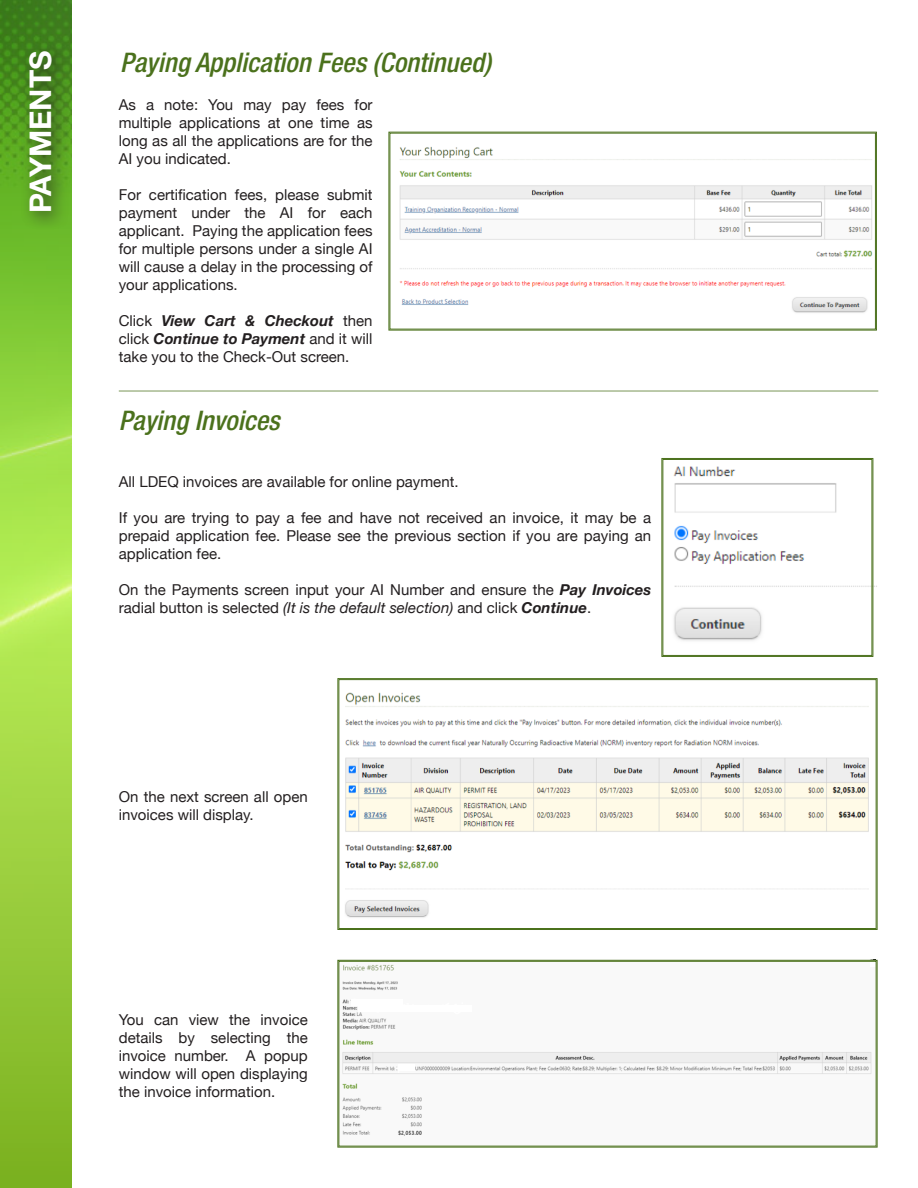
<style>
.page{position:relative;width:918px;height:1188px;background:#fff}
.page>*{position:absolute;margin:0;border:0;box-sizing:border-box;transform-origin:0 0}
.t1{font:700 30px "Helvetica Neue LT Std";color:#fff}
.t2{font:italic 500 condensed 27px "Helvetica Neue LT Std";color:#4b711c}
.t3{font:15px/18px "Helvetica Neue";color:#231f20;text-align:justify}
.s1{font-weight:700;font-style:italic}
.s2{font-style:italic}
</style>
<div class="page">
<svg style="left:0;top:1px;width:72px;height:1187px"></svg>
<div style="left:19px;top:41px;width:52px;height:190px;background:#231f20;opacity:.75"></div>
<hr style="left:119px;top:390px;width:759px;height:2px;background:#4b711c">
<svg style="left:388px;top:131px;width:489px;height:200px"></svg>
<svg style="left:337px;top:678px;width:541px;height:252px"></svg>
<div style="left:339px;top:679px;width:537px;height:250px;border:1px solid #4b711c"></div>
<svg style="left:337px;top:960px;width:541px;height:188px"></svg>
<div style="left:339px;top:961px;width:537px;height:185px;border:1px solid #4b711c"></div>
<svg style="left:661px;top:458px;width:213px;height:199px"></svg>
<div style="left:663px;top:459px;width:209px;height:197px;border:1px solid #4b711c"></div>
<p class="t1" style="left:22px;top:213px;width:164px;rotate:-90deg">PAYMENTS</p>
<p class="t2" style="left:120px;top:46px;width:372px">Paying Application Fees (Continued)</p>
<p class="t3" style="left:119px;top:97px;width:255px">As a note: You may pay fees for multiple applications at one time as long as all the applications are for the AI you indicated.</p>
<p class="t3" style="left:119px;top:187px;width:255px">For certification fees, please submit payment under the AI for each applicant. Paying the application fees for multiple persons under a single AI will cause a delay in the processing of your applications.</p>
<p class="t3" style="left:119px;top:313px;width:255px">Click <span class="s1">View Cart &amp; Checkout</span> then click <span class="s1">Continue to Payment</span> and it will take you to the Check-Out screen.</p>
<p class="t2" style="left:119px;top:405px;width:162px">Paying Invoices</p>
<p class="t3" style="left:119px;top:474px;width:341px">All LDEQ invoices are available for online payment.</p>
<p class="t3" style="left:119px;top:510px;width:534px">If you are trying to pay a fee and have not received an invoice, it may be a prepaid application fee. Please see the previous section if you are paying an application fee.</p>
<p class="t3" style="left:119px;top:582px;width:534px">On the Payments screen input your AI Number and ensure the <span class="s1">Pay Invoices </span>radial button is selected <span class="s2">(It is the default selection)</span> and click <span class="s1">Continue</span>.</p>
<p class="t3" style="left:119px;top:789px;width:190px">On the next screen all open invoices will display.</p>
<p class="t3" style="left:119px;top:1011px;width:191px">You can view the invoice details by selecting the invoice number. A popup window will open displaying the invoice information.</p>
</div>
